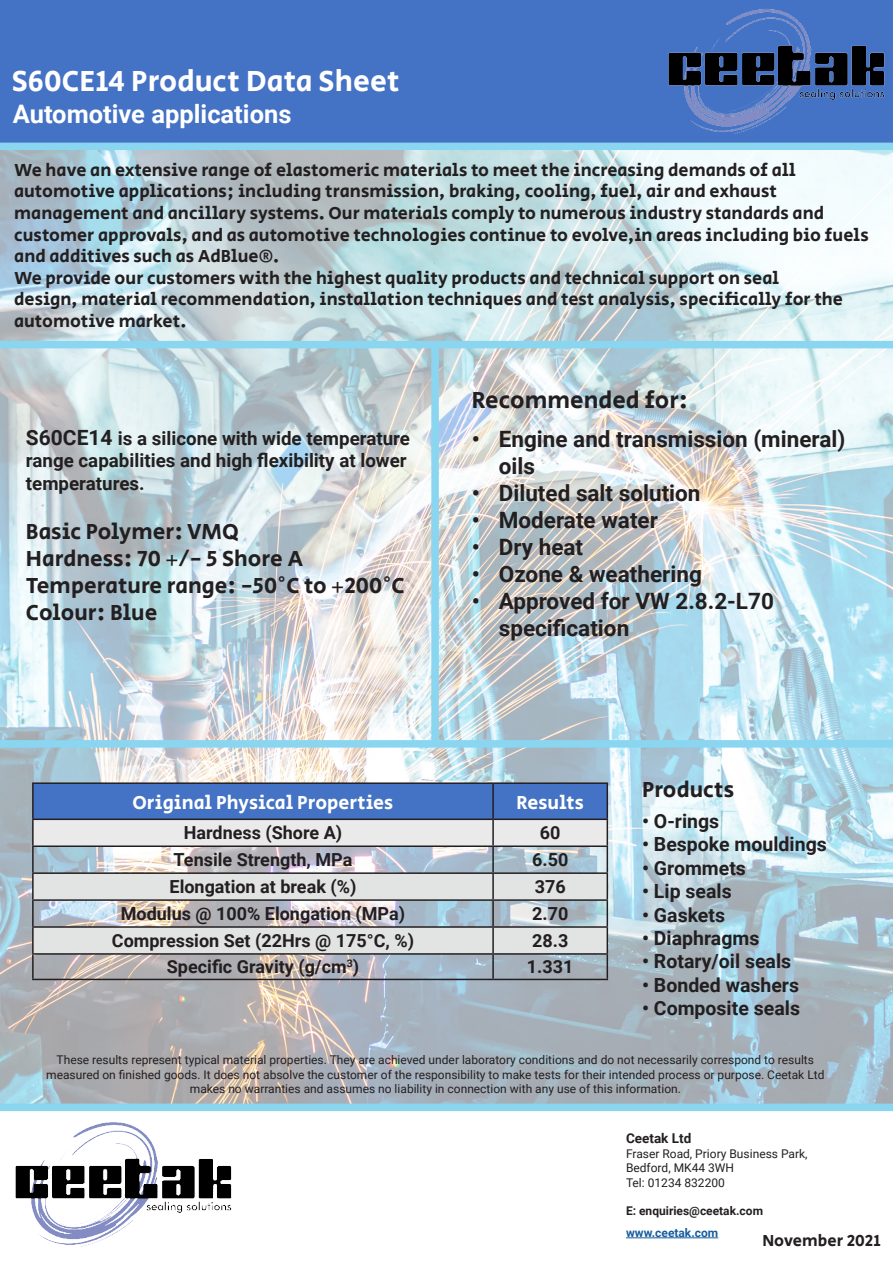
<style>
.page{position:relative;width:893px;height:1263px;background:#fff}
.page>*{position:absolute;margin:0;border:0;box-sizing:border-box;transform-origin:0 0}
.t1{font:30px "Secular One";color:#fff}
.t2{font:700 25.5px "Roboto";color:#fff}
.t3{font:24px "Secular One";color:#231f20}
.t4{font:700 22.5px/27px "Roboto";color:#231f20}
.t5{font:22.5px "Secular One";color:#231f20}
.t6{font:700 19.5px "Roboto";color:#231f20}
.t7{font:19.5px "Secular One";color:#fff}
.t8{font:700 18.75px/22.5px "Roboto";color:#231f20}
.t9{font:18px/21.6px "Secular One";color:#231f20}
.t10{font:700 18px "Roboto";color:#231f20}
.t11{font:16.5px "Secular One";color:#231f20}
.t12{font:700 13.5px "Roboto";color:#231f20}
.t13{font:12px/14.4px "Roboto";color:#231f20;text-align:center}
.t14{font:700 12px "Roboto";color:#231f20}
.t15{font:700 12px "Roboto";color:#175d9e}
.s1{font-size:21px}
</style>
<div class="page">
<div style="left:0;top:0;width:893px;height:147px;background:#4472c4"></div>
<div style="left:0;top:143px;width:893px;height:7px;background:#8ad6f1"></div>
<img style="left:668px;top:9px;width:217px;height:125px">
<img style="left:0;top:150px;width:893px;height:953px">
<div style="left:0;top:1103px;width:893px;height:8px;background:#8ad6f1"></div>
<div style="left:0;top:341px;width:893px;height:7px;background:#8ad6f1"></div>
<div style="left:0;top:740px;width:893px;height:8px;background:#8ad6f1"></div>
<div style="left:431px;top:347px;width:8px;height:396px;background:#8ad6f1"></div>
<hr style="left:32px;top:899px;width:461px;height:2px;background:#231f20">
<hr style="left:32px;top:926px;width:461px;height:2px;background:#231f20">
<hr style="left:32px;top:820px;width:2px;height:25px;background:#231f20">
<hr style="left:32px;top:782px;width:461px;height:2px;background:#231f20">
<hr style="left:32px;top:784px;width:2px;height:34px;background:#231f20">
<hr style="left:493px;top:782px;width:115px;height:2px;background:#231f20">
<hr style="left:32px;top:845px;width:461px;height:2px;background:#231f20">
<hr style="left:32px;top:847px;width:2px;height:25px;background:#231f20">
<hr style="left:32px;top:872px;width:461px;height:2px;background:#231f20">
<hr style="left:32px;top:874px;width:2px;height:25px;background:#231f20">
<hr style="left:32px;top:901px;width:2px;height:25px;background:#231f20">
<hr style="left:32px;top:928px;width:2px;height:25px;background:#231f20">
<hr style="left:32px;top:955px;width:2px;height:24px;background:#231f20">
<svg style="left:33px;top:783px;width:575px;height:196px;background:#b1bbcc"></svg>
<hr style="left:32px;top:818px;width:461px;height:2px;background:#231f20">
<hr style="left:493px;top:818px;width:115px;height:2px;background:#231f20">
<hr style="left:32px;top:953px;width:461px;height:2px;background:#231f20">
<hr style="left:493px;top:953px;width:115px;height:2px;background:#231f20">
<hr style="left:32px;top:979px;width:461px;height:1px;background:#231f20">
<hr style="left:493px;top:979px;width:115px;height:1px;background:#231f20">
<img style="left:15px;top:1122px;width:217px;height:125px">
<hr style="left:626px;top:1237px;width:92px;height:1px;background:#175d9e">
<p class="t1" style="left:12px;top:61px;width:389px">S60CE14 Product Data Sheet</p>
<p class="t2" style="left:13px;top:96px;width:280px">Automotive applications</p>
<p class="t9" style="left:14px;top:160px;width:856px">We have an extensive range of elastomeric materials to meet the increasing demands of all automotive applications; including transmission, braking, cooling, fuel, air and exhaust management and ancillary systems. Our materials comply to numerous industry standards and customer approvals, and as automotive technologies continue to evolve,in areas including bio fuels and additives such as AdBlue®.</p>
<p class="t9" style="left:14px;top:268px;width:767px">We provide our customers with the highest quality products and technical support on seal</p>
<p class="t9" style="left:14px;top:289px;width:830px">design, material recommendation, installation techniques and test analysis, specifically for the</p>
<p class="t9" style="left:14px;top:311px;width:174px">automotive market.</p>
<p class="t8" style="left:26px;top:426px;width:386px"><span class="s1">S60CE14</span> is a silicone with wide temperature range capabilities and high flexibility at lower temperatures.</p>
<p class="t5" style="left:26px;top:516px;width:214px">Basic Polymer: VMQ</p>
<p class="t5" style="left:26px;top:543px;width:279px">Hardness: 70 +/- 5 Shore A</p>
<p class="t5" style="left:26px;top:570px;width:381px">Temperature range: -50°C to +200°C</p>
<p class="t5" style="left:26px;top:597px;width:133px">Colour: Blue</p>
<p class="t3" style="left:472px;top:383px;width:218px">Recommended for:</p>
<p class="t4" style="left:499px;top:424px;width:348px;text-indent:-27px">• Engine and transmission (mineral) oils</p>
<p class="t4" style="left:472px;top:478px;width:230px">• Diluted salt solution</p>
<p class="t4" style="left:472px;top:505px;width:188px">• Moderate water</p>
<p class="t4" style="left:472px;top:532px;width:113px">• Dry heat</p>
<p class="t4" style="left:472px;top:559px;width:232px">• Ozone &amp; weathering</p>
<p class="t4" style="left:499px;top:586px;width:277px;text-indent:-27px">• Approved for VW 2.8.2-L70 specification</p>
<p class="t7" style="left:133px;top:789px;width:262px">Original Physical Properties</p>
<p class="t7" style="left:517px;top:789px;width:69px">Results</p>
<p class="t10" style="left:184px;top:820px;width:160px">Hardness (Shore A)</p>
<p class="t10" style="left:540px;top:820px;width:22px">60</p>
<p class="t10" style="left:174px;top:847px;width:180px">Tensile Strength, MPa</p>
<p class="t10" style="left:532px;top:847px;width:38px">6.50</p>
<p class="t10" style="left:170px;top:874px;width:188px">Elongation at break (%)</p>
<p class="t10" style="left:535px;top:874px;width:32px">376</p>
<p class="t10" style="left:121px;top:900px;width:286px">Modulus @ 100% Elongation (MPa)</p>
<p class="t10" style="left:532px;top:900px;width:38px">2.70</p>
<p class="t10" style="left:112px;top:927px;width:304px">Compression Set (22Hrs @ 175°C, %)</p>
<p class="t10" style="left:532px;top:927px;width:38px">28.3</p>
<p class="t10" style="left:167px;top:954px;width:194px">Specific Gravity (g/cm<sup>3</sup>)</p>
<p class="t10" style="left:527px;top:954px;width:48px">1.331</p>
<p class="t5" style="left:642px;top:774px;width:94px">Products</p>
<p class="t6" style="left:642px;top:807px;width:79px">• O-rings</p>
<p class="t6" style="left:642px;top:831px;width:186px">• Bespoke mouldings</p>
<p class="t6" style="left:642px;top:854px;width:105px">• Grommets</p>
<p class="t6" style="left:642px;top:877px;width:91px">• Lip seals</p>
<p class="t6" style="left:642px;top:901px;width:85px">• Gaskets</p>
<p class="t6" style="left:642px;top:924px;width:119px">• Diaphragms</p>
<p class="t6" style="left:642px;top:948px;width:151px">• Rotary/oil seals</p>
<p class="t6" style="left:642px;top:971px;width:159px">• Bonded washers</p>
<p class="t6" style="left:642px;top:994px;width:159px">• Composite seals</p>
<p class="t13" style="left:46px;top:1052px;width:780px">These results represent typical material properties. They are achieved under laboratory conditions and do not necessarily correspond to results measured on finished goods. It does not absolve the customer of the responsibility to make tests for their intended process or purpose. Ceetak Ltd makes no warranties and assumes no liability in connection with any use of this information.</p>
<p class="t12" style="left:626px;top:1129px;width:67px">Ceetak Ltd</p>
<p class="t13" style="left:626px;top:1146px;width:183px">Fraser Road, Priory Business Park,</p>
<p class="t13" style="left:626px;top:1160px;width:110px">Bedford, MK44 3WH</p>
<p class="t13" style="left:626px;top:1174px;width:100px">Tel: 01234 832200</p>
<p class="t14" style="left:626px;top:1203px;width:139px">E: enquiries@ceetak.com</p>
<p class="t15" style="left:626px;top:1224px;width:94px">www.ceetak.com</p>
<p class="t11" style="left:762px;top:1229px;width:120px">November 2021</p>
</div>
